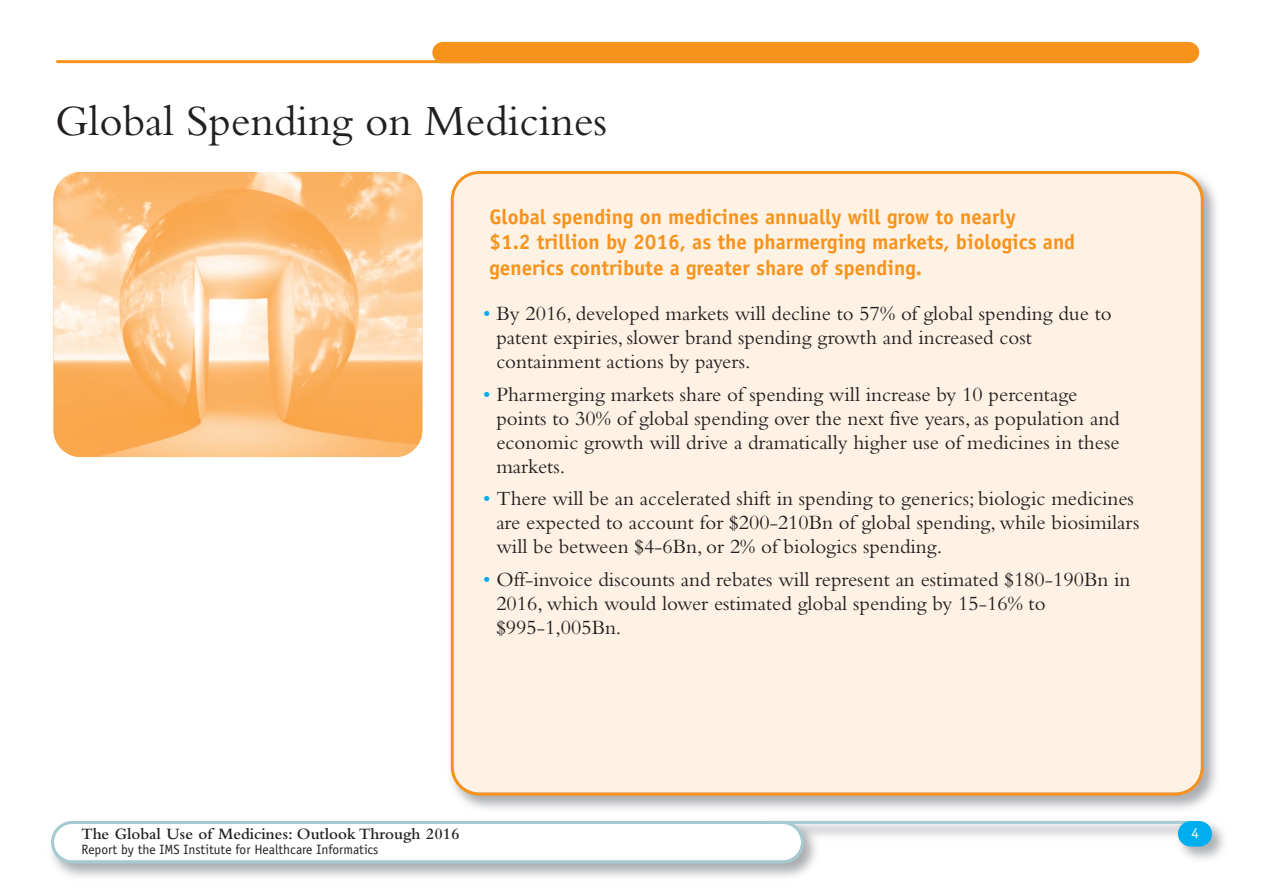
<style>
.page{position:relative;width:1263px;height:893px;background:#fff}
.page>*{position:absolute;margin:0;border:0;box-sizing:border-box;transform-origin:0 0}
.t1{font:45px "Bembo";color:#231f20}
.t2{font:21px/24px "Bembo";color:#231f20}
.t3{font:700 21px/25.5px "Officina Sans";color:#f7931d}
.t4{font:600 16.5px "Bembo";color:#231f20}
.t5{font:15px "Officina Sans";color:#fff}
.t6{font:13.5px "Officina Sans";color:#231f20}
.s1{color:#00aeef}
</style>
<div class="page">
<div style="left:451px;top:171px;width:753px;height:625px;background:#fef2e4"></div>
<img style="left:54px;top:172px;width:368px;height:285px;border-radius:27px">
<div style="left:432px;top:42px;width:767px;height:21px;background:#f7931d;border-radius:11px"></div>
<hr style="left:56px;top:60px;width:423px;height:3px;background:#f7931d">
<svg style="left:51px;top:821px;width:753px;height:42px"></svg>
<hr style="left:766px;top:821px;width:431px;height:3px;background:#a5cad1">
<div style="left:1178px;top:821px;width:34px;height:26px;background:#00aeef;border-radius:13px"></div>
<h1 class="t1" style="left:55px;top:106px;width:553px">Global Spending on Medicines</h1>
<p class="t3" style="left:489px;top:205px;width:587px">Global spending on medicines annually will grow to nearly<br>$1.2 trillion by 2016, as the pharmerging markets, biologics and generics contribute a greater share of spending.</p>
<p class="t2" style="left:496px;top:304px;width:617px;text-indent:-13px"><span class="s1">•</span> By 2016, developed markets will decline to 57% of global spending due to patent expiries, slower brand spending growth and increased cost containment actions by payers.</p>
<p class="t2" style="left:496px;top:384px;width:625px;text-indent:-13px"><span class="s1">•</span> Pharmerging markets share of spending will increase by 10 percentage points to 30% of global spending over the next five years, as population and economic growth will drive a dramatically higher use of medicines in these markets.</p>
<p class="t2" style="left:496px;top:489px;width:644px;text-indent:-13px"><span class="s1">•</span> There will be an accelerated shift in spending to generics; biologic medicines are expected to account for $200-210Bn of global spending, while biosimilars will be between $4-6Bn, or 2% of biologics spending.</p>
<p class="t2" style="left:496px;top:569px;width:636px;text-indent:-13px"><span class="s1">•</span> Off-invoice discounts and rebates will represent an estimated $180-190Bn in<br>2016, which would lower estimated global spending by 15-16% to $995-1,005Bn.</p>
<p class="t4" style="left:81px;top:828px;width:380px">The Global Use of Medicines: Outlook Through 2016</p>
<p class="t5" style="left:1191px;top:827px;width:9px">4</p>
<p class="t6" style="left:81px;top:845px;width:299px">Report by the IMS Institute for Healthcare Informatics</p>
</div>
